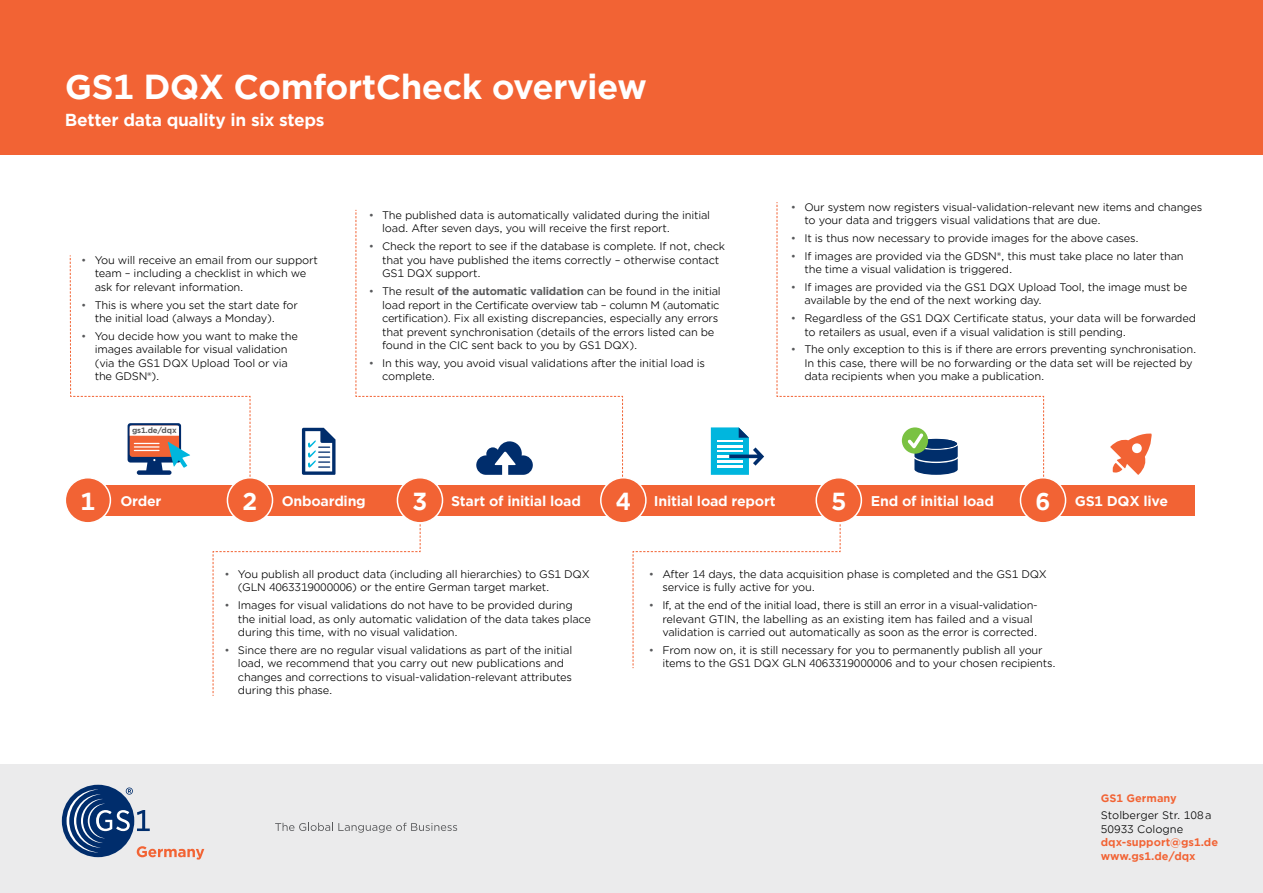
<style>
.page{position:relative;width:1263px;height:893px;background:#fff}
.page>*{position:absolute;margin:0;border:0;box-sizing:border-box;transform-origin:0 0}
.t1{font:700 33.15px "Gotham Office";letter-spacing:-.02em;color:#fff}
.t2{font:700 16.5px "Gotham Office";letter-spacing:-.02em;color:#fff}
.t3{font:700 13.5px "Gotham Office";letter-spacing:-.02em;color:#fff}
.t4{font:10.5px/13.5px "Gotham Office";letter-spacing:-.02em;color:#000}
.t5{font:700 10.5px/13.5px "Gotham Office";color:#f26334}
.t6{font:10.5px/13.5px "Gotham Office";color:#000}
.t7{font:700 7.5px "Gotham Office";letter-spacing:-.02em;color:#58595b}
.s1{color:#58595b}
.s2{font-weight:700;color:#58595b}
.s3{font-size:23.55px}
</style>
<div class="page">
<div style="left:0;top:764px;width:1263px;height:129px;background:#ebebec"></div>
<svg style="left:275px;top:823px;width:182px;height:10px"></svg>
<div style="left:62px;top:785px;width:72px;height:72px;background:#002d6c;border-radius:50%"></div>
<svg style="left:67px;top:787px;width:137px;height:73px"></svg>
<div style="left:0;top:0;width:1263px;height:154px;background:#f26334"></div>
<svg style="left:632px;top:524px;width:209px;height:145px"></svg>
<svg style="left:212px;top:524px;width:209px;height:172px"></svg>
<div style="left:88px;top:485px;width:1107px;height:31px;background:#f26334"></div>
<svg style="left:1110px;top:433px;width:42px;height:42px"></svg>
<svg style="left:356px;top:212px;width:267px;height:280px"></svg>
<svg style="left:711px;top:427px;width:53px;height:48px"></svg>
<svg style="left:777px;top:204px;width:267px;height:288px"></svg>
<svg style="left:302px;top:428px;width:33px;height:47px"></svg>
<svg style="left:69px;top:255px;width:182px;height:240px"></svg>
<div style="left:65px;top:478px;width:45px;height:45px;background:#f26334;border-radius:50%"></div>
<div style="left:65px;top:477px;width:46px;height:47px;border:2px solid #fff;border-radius:50%"></div>
<div style="left:227px;top:478px;width:45px;height:45px;background:#f26334;border-radius:50%"></div>
<div style="left:227px;top:477px;width:46px;height:47px;border:2px solid #fff;border-radius:50%"></div>
<div style="left:397px;top:478px;width:45px;height:45px;background:#f26334;border-radius:50%"></div>
<div style="left:397px;top:477px;width:46px;height:47px;border:2px solid #fff;border-radius:50%"></div>
<div style="left:601px;top:478px;width:45px;height:45px;background:#f26334;border-radius:50%"></div>
<div style="left:600px;top:477px;width:47px;height:47px;border:2px solid #fff;border-radius:50%"></div>
<div style="left:816px;top:478px;width:45px;height:45px;background:#f26334;border-radius:50%"></div>
<div style="left:815px;top:477px;width:47px;height:47px;border:2px solid #fff;border-radius:50%"></div>
<div style="left:1020px;top:478px;width:45px;height:45px;background:#f26334;border-radius:50%"></div>
<div style="left:1020px;top:477px;width:46px;height:47px;border:2px solid #fff;border-radius:50%"></div>
<h1 class="t1" style="left:65px;top:64px;width:583px">GS1 DQX ComfortCheck overview</h1>
<h2 class="t2" style="left:65px;top:108px;width:261px">Better data quality in six steps</h2>
<p class="t4" style="left:95px;top:253px;width:225px;text-indent:-14px"><span class="s1">•</span> You will receive an email from our support team – including a checklist in which we ask for relevant information.</p>
<p class="t4" style="left:95px;top:298px;width:205px;text-indent:-14px"><span class="s1">•</span> This is where you set the start date for the initial load (always a Monday).</p>
<p class="t4" style="left:95px;top:329px;width:205px;text-indent:-14px"><span class="s1">•</span> You decide how you want to make the images available for visual validation (via the GS1 DQX Upload Tool or via the GDSN®).</p>
<p class="t7" style="left:132px;top:425px;width:46px">gs1.de/dqx</p>
<p class="t4" style="left:382px;top:208px;width:329px;text-indent:-14px"><span class="s1">•</span> The published data is automatically validated during the initial load. After seven days, you will receive the first report.</p>
<p class="t4" style="left:382px;top:239px;width:344px;text-indent:-14px"><span class="s1">•</span> Check the report to see if the database is complete. If not, check that you have published the items correctly – otherwise contact<br>GS1 DQX support.</p>
<p class="t4" style="left:382px;top:284px;width:340px;text-indent:-14px"><span class="s1">•</span> The result <span class="s2">of the automatic validation</span> can be found in the initial load report in the Certificate overview tab – column M (automatic certification). Fix all existing discrepancies, especially any errors that prevent synchronisation (details of the errors listed can be found in the CIC sent back to you by GS1 DQX).</p>
<p class="t4" style="left:382px;top:356px;width:324px;text-indent:-14px"><span class="s1">•</span> In this way, you avoid visual validations after the initial load is complete.</p>
<p class="t4" style="left:804px;top:200px;width:399px;text-indent:-14px"><span class="s1">•</span> Our system now registers visual-validation-relevant new items and changes to your data and triggers visual validations that are due.</p>
<p class="t4" style="left:791px;top:231px;width:349px"><span class="s1">•</span> It is thus now necessary to provide images for the above cases.</p>
<p class="t4" style="left:804px;top:249px;width:381px;text-indent:-14px"><span class="s1">•</span> If images are provided via the GDSN®, this must take place no later than the time a visual validation is triggered.</p>
<p class="t4" style="left:804px;top:280px;width:384px;text-indent:-14px"><span class="s1">•</span> If images are provided via the GS1 DQX Upload Tool, the image must be available by the end of the next working day.</p>
<p class="t4" style="left:804px;top:311px;width:393px;text-indent:-14px"><span class="s1">•</span> Regardless of the GS1 DQX Certificate status, your data will be forwarded to retailers as usual, even if a visual validation is still pending.</p>
<p class="t4" style="left:804px;top:342px;width:393px;text-indent:-14px"><span class="s1">•</span> The only exception to this is if there are errors preventing synchronisation.<br>In this case, there will be no forwarding or the data set will be rejected by data recipients when you make a publication.</p>
<p class="t3" style="left:80px;top:491px;width:82px"><span class="s3">1</span> Order</p>
<p class="t3" style="left:243px;top:491px;width:125px"><span class="s3">2</span> Onboarding</p>
<p class="t3" style="left:413px;top:491px;width:170px"><span class="s3">3</span> Start of initial load</p>
<p class="t3" style="left:616px;top:491px;width:161px"><span class="s3">4</span> Initial load report</p>
<p class="t3" style="left:831px;top:491px;width:164px"><span class="s3">5</span> End of initial load</p>
<p class="t3" style="left:1035px;top:491px;width:134px"><span class="s3">6</span> GS1 DQX live</p>
<p class="t4" style="left:238px;top:567px;width:353px;text-indent:-14px"><span class="s1">•</span> You publish all product data (including all hierarchies) to GS1 DQX (GLN 4063319000006) or the entire German target market.</p>
<p class="t4" style="left:238px;top:598px;width:355px;text-indent:-14px"><span class="s1">•</span> Images for visual validations do not have to be provided during the initial load, as only automatic validation of the data takes place during this time, with no visual validation.</p>
<p class="t4" style="left:238px;top:643px;width:336px;text-indent:-14px"><span class="s1">•</span> Since there are no regular visual validations as part of the initial load, we recommend that you carry out new publications and changes and corrections to visual-validation-relevant attributes during this phase.</p>
<p class="t4" style="left:662px;top:567px;width:386px;text-indent:-14px"><span class="s1">•</span> After 14 days, the data acquisition phase is completed and the GS1 DQX service is fully active for you.</p>
<p class="t4" style="left:662px;top:598px;width:377px;text-indent:-14px"><span class="s1">•</span> If, at the end of the initial load, there is still an error in a visual-validation&shy;relevant GTIN, the labelling as an existing item has failed and a visual validation is carried out automatically as soon as the error is corrected.</p>
<p class="t4" style="left:662px;top:643px;width:395px;text-indent:-14px"><span class="s1">•</span> From now on, it is still necessary for you to permanently publish all your items to the GS1 DQX GLN 4063319000006 and to your chosen recipients.</p>
<p class="t5" style="left:1101px;top:791px;width:78px">GS1 Germany</p>
<p class="t6" style="left:1101px;top:808px;width:112px">Stolberger Str. 108a<br>50933 Cologne</p>
<p class="t5" style="left:1101px;top:836px;width:119px">dqx-support@gs1.de www.gs1.de/dqx</p>
</div>
